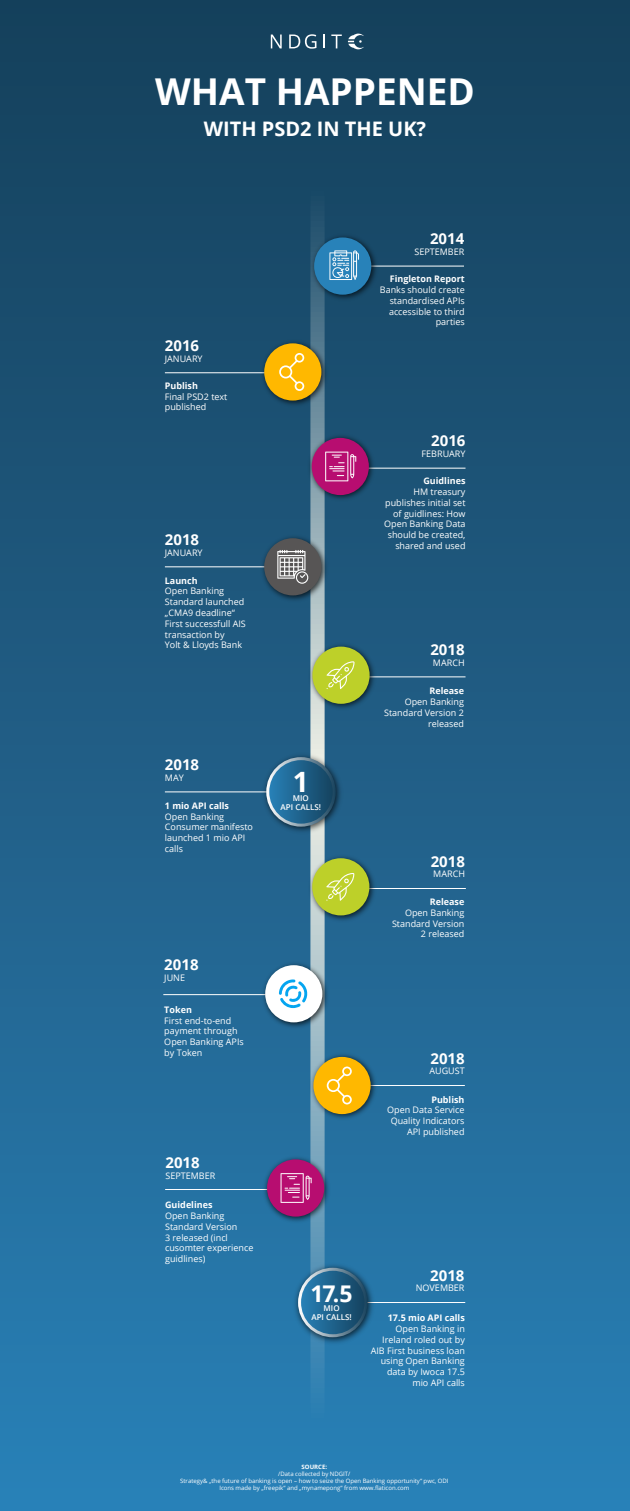
<style>
.page{position:relative;width:630px;height:1511px;background:#fff}
.page>*{position:absolute;margin:0;border:0;box-sizing:border-box;transform-origin:0 0}
.t1{font:700 37px "Open Sans";color:#fff}
.t2{font:700 28px "Open Sans";color:#fff}
.t3{font:700 23px "Open Sans";color:#fff}
.t4{font:700 20px "Open Sans";color:#fff}
.t5{font:700 15px "Open Sans";color:#fff}
.t6{font:9px/10.8px "Open Sans";color:#fff;text-align:right}
.t7{font:700 9px "Open Sans";color:#fff}
.t8{font:600 8px/9px "Open Sans";color:#fff;text-align:center}
.t9{font:6px/7.2px "Open Sans";color:#fff;text-align:center}
.t10{font:700 6px "Open Sans";color:#fff}
</style>
<div class="page">
<div style="left:0;top:0;width:630px;height:1511px;background:linear-gradient(to bottom,#163f59,#2a80b6)"></div>
<hr style="left:165px;top:372px;width:150px;height:1px;background:#fff">
<hr style="left:312px;top:468px;width:154px;height:1px;background:#fff">
<hr style="left:165px;top:566px;width:132px;height:1px;background:#fff">
<hr style="left:323px;top:676px;width:143px;height:1px;background:#fff">
<hr style="left:165px;top:791px;width:145px;height:1px;background:#fff">
<hr style="left:340px;top:266px;width:124px;height:1px;background:#fff">
<hr style="left:323px;top:888px;width:143px;height:1px;background:#fff">
<hr style="left:163px;top:994px;width:154px;height:1px;background:#fff">
<img style="left:258px;top:532px;width:19px;height:72px">
<div style="left:264px;top:538px;width:57px;height:57px;background:#575555;border-radius:50%"></div>
<img style="left:359px;top:640px;width:19px;height:72px">
<div style="left:312px;top:646px;width:58px;height:58px;background:#bdd029;border-radius:50%"></div>
<img style="left:359px;top:852px;width:19px;height:72px">
<div style="left:312px;top:858px;width:57px;height:57px;background:#bdd029;border-radius:50%"></div>
<hr style="left:322px;top:1085px;width:143px;height:1px;background:#fff">
<img style="left:359px;top:432px;width:19px;height:72px">
<div style="left:312px;top:438px;width:57px;height:57px;background:#b70d70;border-radius:50%"></div>
<img style="left:259px;top:750px;width:18px;height:86px">
<svg style="left:268px;top:758px;width:66px;height:67px"></svg>
<img style="left:259px;top:959px;width:18px;height:72px">
<div style="left:265px;top:965px;width:57px;height:57px;background:#fff;border-radius:50%"></div>
<img style="left:258px;top:337px;width:19px;height:72px">
<div style="left:264px;top:343px;width:57px;height:57px;background:#ffb800;border-radius:50%"></div>
<img style="left:359px;top:1051px;width:20px;height:72px">
<div style="left:313px;top:1057px;width:58px;height:57px;background:#ffb800;border-radius:50%"></div>
<hr style="left:333px;top:1302px;width:132px;height:1px;background:#fff">
<img style="left:359px;top:231px;width:21px;height:72px">
<div style="left:314px;top:237px;width:57px;height:58px;background:#2882b9;border-radius:50%"></div>
<hr style="left:165px;top:1189px;width:154px;height:1px;background:#fff">
<img style="left:261px;top:1153px;width:16px;height:72px">
<div style="left:267px;top:1159px;width:57px;height:57px;background:#b70d70;border-radius:50%"></div>
<svg style="left:277px;top:166px;width:82px;height:1281px"></svg>
<svg style="left:271px;top:35px;width:11px;height:13px"></svg>
<svg style="left:289px;top:34px;width:27px;height:15px"></svg>
<svg style="left:324px;top:35px;width:1px;height:13px"></svg>
<svg style="left:331px;top:35px;width:11px;height:13px"></svg>
<svg style="left:348px;top:34px;width:16px;height:15px"></svg>
<img style="left:291px;top:1260px;width:87px;height:87px">
<svg style="left:300px;top:1269px;width:66px;height:66px;background:#23648c"></svg>
<div style="left:298px;top:1267px;width:70px;height:70px;border:3px solid #fff;border-radius:50%"></div>
<h1 class="t1" style="left:155px;top:65px;width:321px">WHAT HAPPENED</h1>
<h3 class="t4" style="left:204px;top:114px;width:224px">WITH PSD2 IN THE UK?</h3>
<h3 class="t5" style="left:430px;top:228px;width:36px">2014</h3>
<p class="t6" style="left:414px;top:246px;width:51px">SEPTEMBER</p>
<h3 class="t5" style="left:165px;top:335px;width:36px">2016</h3>
<p class="t6" style="left:165px;top:353px;width:39px">JANUARY</p>
<p class="t7" style="left:165px;top:379px;width:35px">Publish</p>
<p class="t6" style="left:165px;top:391px;width:64px;text-align:left">Final PSD2 text published</p>
<h3 class="t5" style="left:165px;top:529px;width:36px">2018</h3>
<p class="t6" style="left:165px;top:547px;width:39px">JANUARY</p>
<p class="t7" style="left:165px;top:574px;width:34px">Launch</p>
<p class="t6" style="left:165px;top:585px;width:83px;text-align:left">Open Banking<br>Standard launched „CMA9 deadline“<br>First successfull AIS transaction by<br>Yolt &amp; Lloyds Bank</p>
<h3 class="t5" style="left:165px;top:754px;width:36px">2018</h3>
<p class="t6" style="left:165px;top:772px;width:20px">MAY</p>
<p class="t7" style="left:165px;top:799px;width:66px">1 mio API calls</p>
<p class="t6" style="left:165px;top:810px;width:90px;text-align:left">Open Banking<br>Consumer manifesto launched 1 mio API calls</p>
<h3 class="t5" style="left:164px;top:954px;width:36px">2018</h3>
<p class="t6" style="left:164px;top:972px;width:22px">JUNE</p>
<p class="t7" style="left:164px;top:1003px;width:29px">Token</p>
<p class="t6" style="left:164px;top:1014px;width:81px;text-align:left">First end-to-end payment through<br>Open Banking APIs by Token</p>
<h3 class="t5" style="left:166px;top:1151px;width:36px">2018</h3>
<p class="t6" style="left:166px;top:1169px;width:51px">SEPTEMBER</p>
<p class="t7" style="left:165px;top:1198px;width:49px">Guidelines</p>
<p class="t6" style="left:165px;top:1210px;width:90px;text-align:left">Open Banking<br>Standard Version<br>3 released (incl cusomter experience guidlines)</p>
<h2 class="t2" style="left:293px;top:762px;width:17px">1</h2>
<p class="t8" style="left:281px;top:793px;width:42px">MIO<br>API CALLS!</p>
<p class="t7" style="left:390px;top:272px;width:76px">Fingleton Report</p>
<p class="t6" style="left:380px;top:284px;width:86px">Banks should create standardised APIs accessible to third parties</p>
<h3 class="t5" style="left:431px;top:430px;width:36px">2016</h3>
<p class="t6" style="left:422px;top:448px;width:45px">FEBRUARY</p>
<p class="t7" style="left:423px;top:474px;width:44px">Guidlines</p>
<p class="t6" style="left:384px;top:486px;width:83px">HM treasury publishes initial set of guidlines: How<br>Open Banking Data should be created, shared and used</p>
<h3 class="t5" style="left:430px;top:639px;width:36px">2018</h3>
<p class="t6" style="left:433px;top:657px;width:33px">MARCH</p>
<p class="t7" style="left:429px;top:685px;width:36px">Release</p>
<p class="t6" style="left:384px;top:696px;width:81px">Open Banking<br>Standard Version 2 released</p>
<h3 class="t5" style="left:431px;top:850px;width:36px">2018</h3>
<p class="t6" style="left:433px;top:868px;width:33px">MARCH</p>
<p class="t7" style="left:430px;top:895px;width:36px">Release</p>
<p class="t6" style="left:392px;top:907px;width:74px">Open Banking<br>Standard Version<br>2 released</p>
<h3 class="t5" style="left:430px;top:1047px;width:36px">2018</h3>
<p class="t6" style="left:429px;top:1065px;width:37px">AUGUST</p>
<p class="t7" style="left:431px;top:1093px;width:35px">Publish</p>
<p class="t6" style="left:387px;top:1104px;width:79px">Open Data Service<br>Quality Indicators<br>API published</p>
<h3 class="t3" style="left:311px;top:1277px;width:43px">17.5</h3>
<p class="t8" style="left:311px;top:1303px;width:42px">MIO<br>API CALLS!</p>
<h3 class="t5" style="left:430px;top:1264px;width:36px">2018</h3>
<p class="t6" style="left:416px;top:1282px;width:50px">NOVEMBER</p>
<p class="t7" style="left:388px;top:1311px;width:79px">17.5 mio API calls</p>
<p class="t6" style="left:371px;top:1323px;width:96px">Open Banking in<br>Ireland roled out by<br>AIB First business loan using Open Banking data by Iwoca 17.5 mio API calls</p>
<p class="t10" style="left:302px;top:1462px;width:27px">SOURCE:</p>
<p class="t9" style="left:180px;top:1469px;width:270px">/Data collected by NDGIT/<br>Strategy&amp; „the future of banking is open – how to seize the Open Banking opportunity“ pwc, ODI<br>Icons made by „freepik“ and „mynamepong“ from www.flaticon.com</p>
</div>
